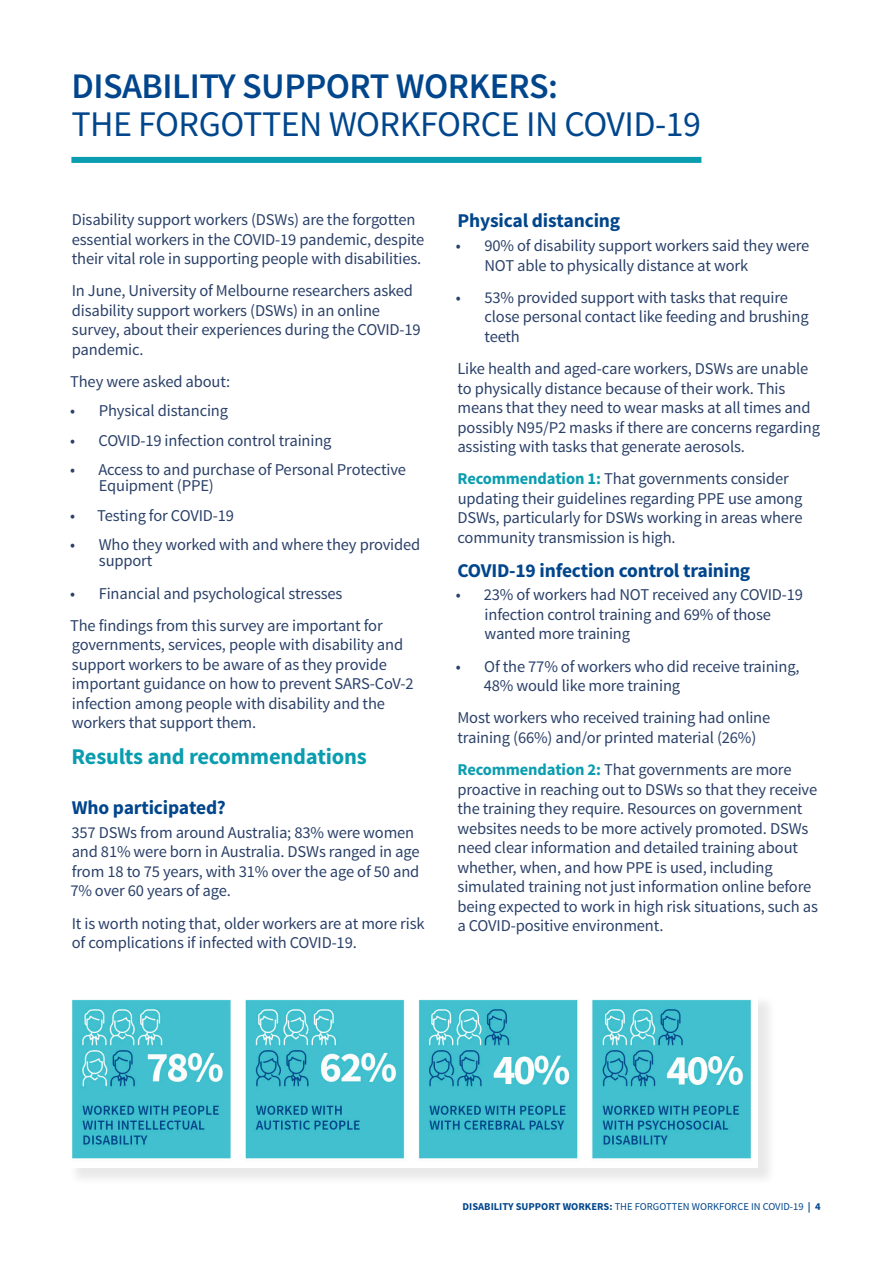
<style>
.page{position:relative;width:893px;height:1263px;background:#fff}
.page>*{position:absolute;margin:0;border:0;box-sizing:border-box;transform-origin:0 0}
.MAIN_HEADING{font:36px/37.2px "Source Sans Pro";letter-spacing:-.015em;color:#01468c}
.HEADING_2{font:700 22.5px "Source Sans Pro";letter-spacing:-.01em;color:#099daf}
.HEADING_2-2{font:700 19.5px "Source Sans Pro";letter-spacing:-.01em;color:#01468c}
.BODY_TEXT{font:16.5px/19.5px "Source Sans Pro";letter-spacing:-.01em;color:#2b4169}
.t1{font:10.5px "Source Sans Pro";color:#01468c}
.s1{font-weight:600}
.s2{font-weight:700;color:#099daf}
.s3{font-weight:700}
</style>
<div class="page">
<div style="left:71px;top:157px;width:630px;height:6px;background:#099daf"></div>
<div style="left:68px;top:994px;width:708px;height:192px;background:#231f20;opacity:.1"></div>
<img style="left:68px;top:994px;width:689px;height:173px">
<p class="MAIN_HEADING" style="left:71px;top:69px;width:631px"><span class="s1">DISABILITY SUPPORT WORKERS:<br></span>THE FORGOTTEN WORKFORCE IN COVID-19</p>
<p class="BODY_TEXT" style="left:72px;top:210px;width:354px">Disability support workers (DSWs) are the forgotten essential workers in the COVID-19 pandemic, despite their vital role in supporting people with disabilities.</p>
<p class="BODY_TEXT" style="left:72px;top:281px;width:350px">In June, University of Melbourne researchers asked disability support workers (DSWs) in an online survey, about their experiences during the COVID-19 pandemic.</p>
<p class="BODY_TEXT" style="left:70px;top:372px;width:162px">They were asked about:</p>
<p class="BODY_TEXT" style="left:70px;top:401px;width:159px">• Physical distancing</p>
<p class="BODY_TEXT" style="left:70px;top:431px;width:263px">• COVID-19 infection control training</p>
<p class="BODY_TEXT" style="left:99px;top:461px;width:309px;line-height:16.5px;text-indent:-29px">• Access to and purchase of Personal Protective<br>Equipment (PPE)</p>
<p class="BODY_TEXT" style="left:70px;top:506px;width:165px">• Testing for COVID-19</p>
<p class="BODY_TEXT" style="left:99px;top:536px;width:323px;line-height:16.5px;text-indent:-29px">• Who they worked with and where they provided support</p>
<p class="BODY_TEXT" style="left:70px;top:584px;width:274px">• Financial and psychological stresses</p>
<p class="BODY_TEXT" style="left:70px;top:616px;width:345px">The findings from this survey are important for governments, services, people with disability and support workers to be aware of as they provide important guidance on how to prevent SARS-CoV-2 infection among people with disability and the workers that support them.</p>
<p class="HEADING_2" style="left:72px;top:742px;width:297px">Results and recommendations</p>
<p class="HEADING_2-2" style="left:72px;top:795px;width:156px">Who participated?</p>
<p class="BODY_TEXT" style="left:70px;top:823px;width:351px">357 DSWs from around Australia; 83% were women and 81% were born in Australia. DSWs ranged in age from 18 to 75 years, with 31% over the age of 50 and 7% over 60 years of age.</p>
<p class="BODY_TEXT" style="left:72px;top:914px;width:354px">It is worth noting that, older workers are at more risk of complications if infected with COVID-19.</p>
<p class="HEADING_2-2" style="left:458px;top:208px;width:164px">Physical distancing</p>
<p class="BODY_TEXT" style="left:484px;top:236px;width:326px;text-indent:-29px">• 90% of disability support workers said they were<br>NOT able to physically distance at work</p>
<p class="BODY_TEXT" style="left:484px;top:288px;width:326px;text-indent:-29px">• 53% provided support with tasks that require close personal contact like feeding and brushing teeth</p>
<p class="BODY_TEXT" style="left:457px;top:359px;width:364px">Like health and aged-care workers, DSWs are unable to physically distance because of their work. This means that they need to wear masks at all times and possibly N95/P2 masks if there are concerns regarding assisting with tasks that generate aerosols.</p>
<p class="BODY_TEXT" style="left:457px;top:469px;width:347px"><span class="s2">Recommendation 1:</span> That governments consider updating their guidelines regarding PPE use among DSWs, particularly for DSWs working in areas where community transmission is high.</p>
<p class="HEADING_2-2" style="left:457px;top:558px;width:295px">COVID-19 infection control training</p>
<p class="BODY_TEXT" style="left:484px;top:585px;width:320px;text-indent:-29px">• 23% of workers had NOT received any COVID-19 infection control training and 69% of those wanted more training</p>
<p class="BODY_TEXT" style="left:484px;top:657px;width:317px;text-indent:-28px">• Of the 77% of workers who did receive training,<br>48% would like more training</p>
<p class="BODY_TEXT" style="left:457px;top:708px;width:314px">Most workers who received training had online training (66%) and/or printed material (26%)</p>
<p class="BODY_TEXT" style="left:457px;top:760px;width:362px"><span class="s2">Recommendation 2:</span> That governments are more proactive in reaching out to DSWs so that they receive the training they require. Resources on government websites needs to be more actively promoted. DSWs need clear information and detailed training about whether, when, and how PPE is used, including simulated training not just information online before being expected to work in high risk situations, such as a COVID-positive environment.</p>
<p class="t1" style="left:463px;top:1200px;width:360px"><span class="s3">DISABILITY SUPPORT WORKERS:</span> THE FORGOTTEN WORKFORCE IN COVID-19 <span class="s3">| 4</span></p>
</div>
